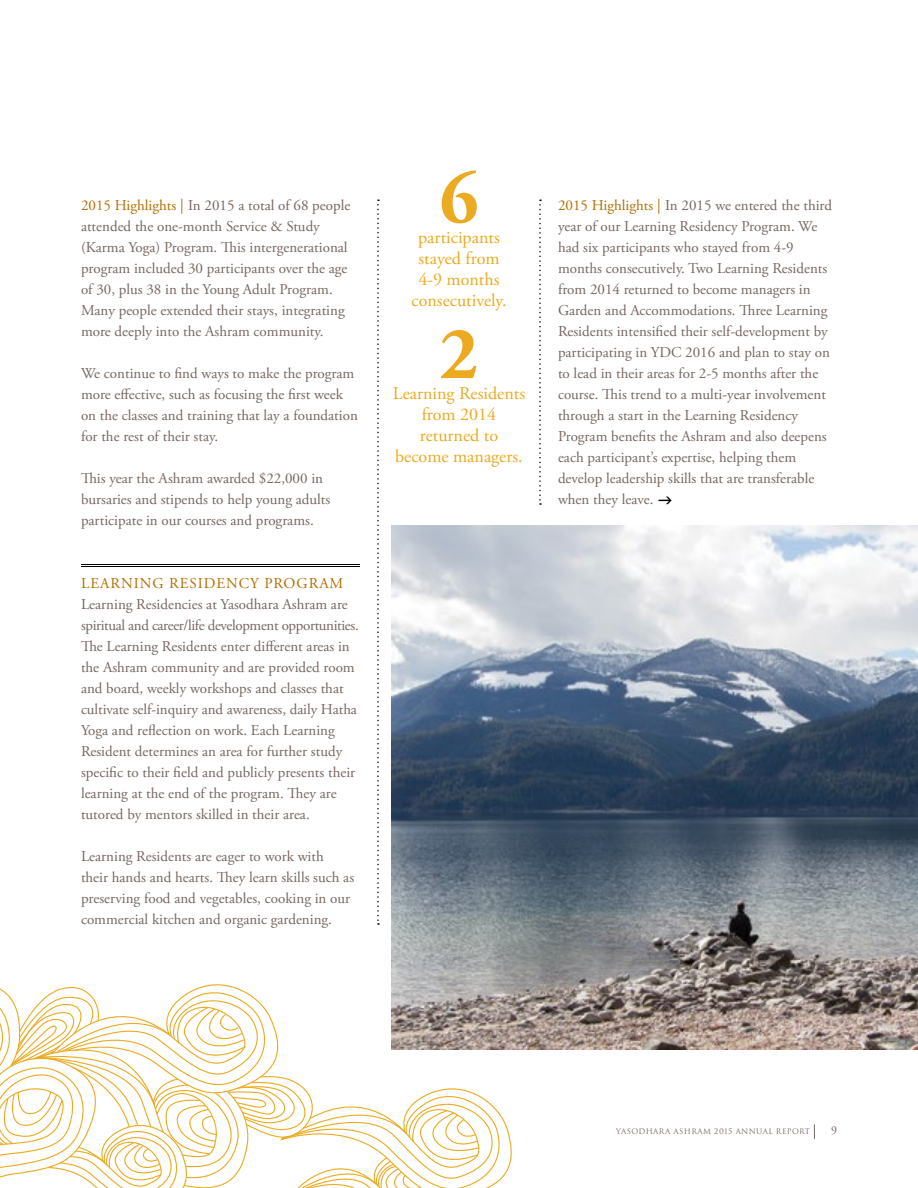
<style>
.page{position:relative;width:918px;height:1188px;background:#fff}
.page>*{position:absolute;margin:0;border:0;box-sizing:border-box;transform-origin:0 0}
.t1{font:700 75px "Adobe Garamond Pro";color:#ecaa20}
.t2{font:18px/21px "Adobe Garamond Pro";color:#ecaa20;text-align:center}
.t3{font:15px/21px "Adobe Garamond Pro";color:#766761}
.t4{font:15px "Adobe Garamond Pro";letter-spacing:.065em;color:#b36d01}
.t5{font:12px "Adobe Garamond Pro";color:#766761}
.t6{font:7.5px "Trajan";letter-spacing:.05em;color:#766761}
.s1{color:#b36d01}
</style>
<div class="page">
<svg style="left:814px;top:1124px;width:1px;height:15px"></svg>
<hr style="left:81px;top:564px;width:279px;height:1px;background:#000">
<hr style="left:81px;top:566px;width:279px;height:1px;background:#000">
<svg style="left:377px;top:200px;width:2px;height:725px"></svg>
<svg style="left:539px;top:200px;width:2px;height:305px"></svg>
<img style="left:392px;top:525px;width:526px;height:525px">
<svg style="left:0;top:973px;width:516px;height:215px"></svg>
<p class="t3" style="left:81px;top:195px;width:271px"><span class="s1">2015 Highlights |</span> In 2015 a total of 68 people attended the one-month Service &amp; Study (Karma Yoga) Program. This intergenerational program included 30 participants over the age of 30, plus 38 in the Young Adult Program.<br>Many people extended their stays, integrating more deeply into the Ashram community.</p>
<p class="t3" style="left:81px;top:363px;width:278px">We continue to find ways to make the program more effective, such as focusing the first week on the classes and training that lay a foundation for the rest of their stay.</p>
<p class="t3" style="left:81px;top:468px;width:251px">This year the Ashram awarded $22,000 in bursaries and stipends to help young adults participate in our courses and programs.</p>
<p class="t4" style="left:81px;top:574px;width:264px">LEARNING RESIDENCY PROGRAM</p>
<p class="t3" style="left:81px;top:594px;width:279px">Learning Residencies at Yasodhara Ashram are spiritual and career/life development opportunities.<br>The Learning Residents enter different areas in the Ashram community and are provided room and board, weekly workshops and classes that cultivate self-inquiry and awareness, daily Hatha Yoga and reflection on work. Each Learning Resident determines an area for further study specific to their field and publicly presents their learning at the end of the program. They are tutored by mentors skilled in their area.</p>
<p class="t3" style="left:81px;top:846px;width:275px">Learning Residents are eager to work with their hands and hearts. They learn skills such as preserving food and vegetables, cooking in our commercial kitchen and organic gardening.</p>
<h1 class="t1" style="left:440px;top:155px;width:40px">6</h1>
<p class="t2" style="left:411px;top:228px;width:97px">participants stayed from<br>4-9 months consecutively.</p>
<h1 class="t1" style="left:440px;top:311px;width:40px">2</h1>
<p class="t2" style="left:393px;top:383px;width:134px">Learning Residents from 2014 returned to become managers.</p>
<p class="t3" style="left:558px;top:195px;width:275px"><span class="s1">2015 Highlights |</span> In 2015 we entered the third year of our Learning Residency Program. We had six participants who stayed from 4-9 months consecutively. Two Learning Residents from 2014 returned to become managers in Garden and Accommodations. Three Learning Residents intensified their self-development by participating in YDC 2016 and plan to stay on to lead in their areas for 2-5 months after the course. This trend to a multi-year involvement through a start in the Learning Residency Program benefits the Ashram and also deepens each participant’s expertise, helping them develop leadership skills that are transferable when they leave.</p>
<p class="t6" style="left:616px;top:1127px;width:195px">YASODHARA ASHRAM 2015 ANNUAL REPORT</p>
<p class="t5" style="left:831px;top:1123px;width:7px">9</p>
</div>
